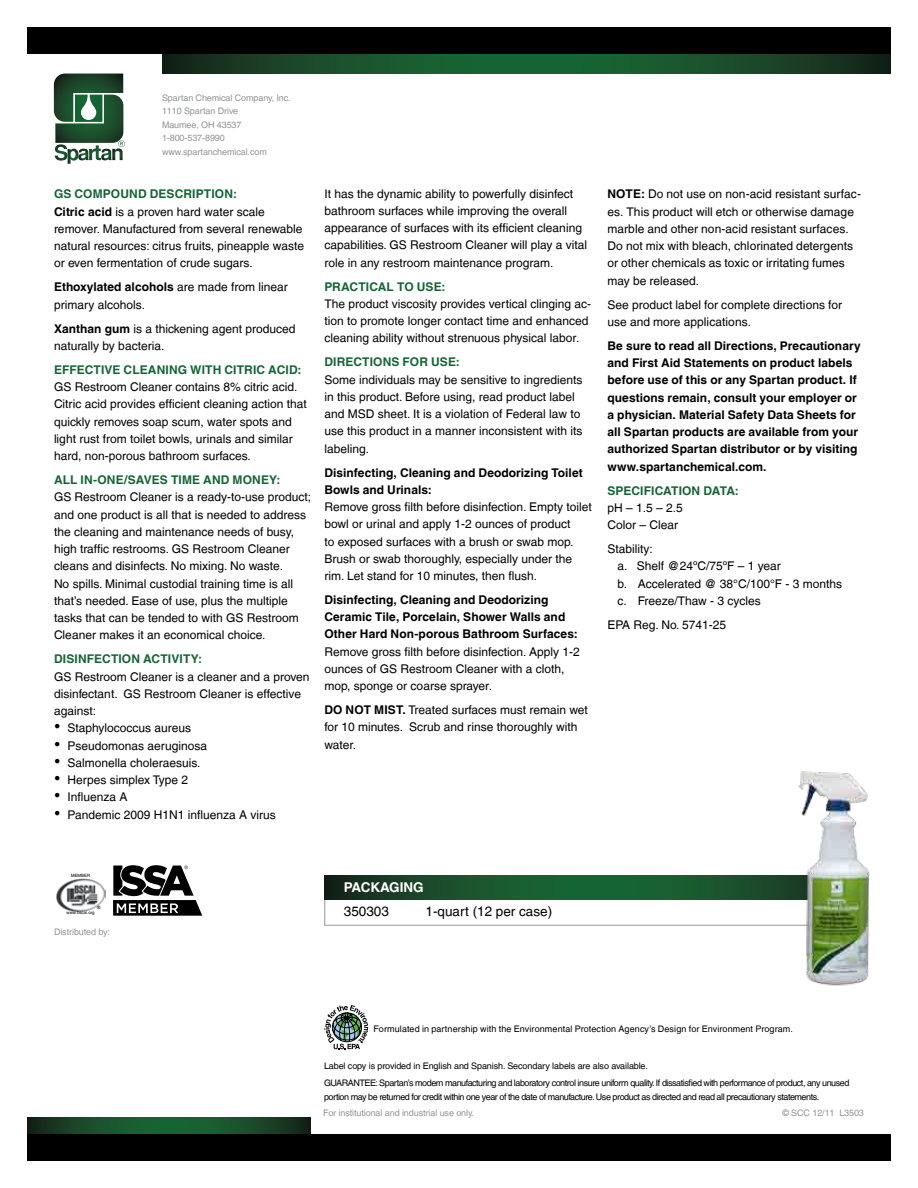
<style>
.page{position:relative;width:918px;height:1188px;background:#fff}
.page>*{position:absolute;margin:0;border:0;box-sizing:border-box;transform-origin:0 0}
.t1{font:13.5px "Helvetica LT";color:#000}
.t2{font:700 13.5px "Helvetica LT";color:#fff}
.t3{font:12px/17.2px "Helvetica LT";color:#000}
.t4{font:700 12px/17.2px "Helvetica LT";letter-spacing:.005em;color:#000}
.t5{font:700 12px "Helvetica LT";letter-spacing:.01em;color:#156434}
.t6{font:9px/16.6px "Helvetica LT";letter-spacing:-.05em;color:#000}
.t7{font:9px/13.5px "Helvetica LT";letter-spacing:-.01em;color:#929496}
.t8{font:9px "Helvetica LT";letter-spacing:.01em;color:#000}
.t9{font:4.35px "Helvetica LT";color:#000}
.s1{font-weight:700;color:#156434}
.s2{font-weight:700}
.s3{font-family:"Times New Roman";font-size:18px}
</style>
<div class="page">
<svg style="left:27px;top:1118px;width:283px;height:16px;background:#184b2a"></svg>
<svg style="left:162px;top:54px;width:729px;height:20px;background:#184c2a"></svg>
<div style="left:27px;top:27px;width:864px;height:27px;background:#000"></div>
<div style="left:27px;top:1134px;width:864px;height:27px;background:#000"></div>
<div style="left:324px;top:895px;width:542px;height:31px;border:1px solid #929496"></div>
<svg style="left:324px;top:875px;width:449px;height:25px;background:#18512c"></svg>
<svg style="left:54px;top:74px;width:71px;height:90px"></svg>
<svg style="left:113px;top:865px;width:89px;height:51px"></svg>
<img style="left:56px;top:878px;width:49px;height:34px">
<img style="left:773px;top:771px;width:97px;height:215px">
<svg style="left:324px;top:1005px;width:44px;height:44px"></svg>
<p class="t7" style="left:162px;top:91px;width:128px">Spartan Chemical Company, Inc.<br>1110 Spartan Drive<br>Maumee, OH 43537<br>1-800-537-8990 www.spartanchemical.com</p>
<p class="t3" style="left:54px;top:186px;width:252px"><span class="s1">GS COMPOUND DESCRIPTION:<br></span><span class="s2">Citric acid</span> is a proven hard water scale remover. Manufactured from several renewable natural resources: citrus fruits, pineapple waste or even fermentation of crude sugars.</p>
<p class="t3" style="left:54px;top:278px;width:235px"><span class="s2">Ethoxylated alcohols</span> are made from linear primary alcohols.</p>
<p class="t3" style="left:54px;top:320px;width:243px"><span class="s2">Xanthan gum</span> is a thickening agent produced naturally by bacteria.</p>
<p class="t5" style="left:54px;top:362px;width:249px">EFFECTIVE CLEANING WITH CITRIC ACID:</p>
<p class="t3" style="left:54px;top:378px;width:254px">GS Restroom Cleaner contains 8% citric acid.<br>Citric acid provides efficient cleaning action that quickly removes soap scum, water spots and light rust from toilet bowls, urinals and similar hard, non-porous bathroom surfaces.</p>
<p class="t5" style="left:54px;top:473px;width:228px">ALL IN-ONE/SAVES TIME AND MONEY:</p>
<p class="t3" style="left:54px;top:488px;width:259px">GS Restroom Cleaner is a ready-to-use product; and one product is all that is needed to address the cleaning and maintenance needs of busy, high traffic restrooms. GS Restroom Cleaner cleans and disinfects. No mixing. No waste.<br>No spills. Minimal custodial training time is all that’s needed. Ease of use, plus the multiple tasks that can be tended to with GS Restroom Cleaner makes it an economical choice.</p>
<p class="t5" style="left:54px;top:652px;width:150px">DISINFECTION ACTIVITY:</p>
<p class="t3" style="left:54px;top:668px;width:257px">GS Restroom Cleaner is a cleaner and a proven disinfectant. GS Restroom Cleaner is effective against:</p>
<p class="t3" style="left:54px;top:720px;width:139px"><span class="s3">•</span> Staphylococcus aureus</p>
<p class="t3" style="left:54px;top:737px;width:155px"><span class="s3">•</span> Pseudomonas aeruginosa</p>
<p class="t3" style="left:54px;top:754px;width:148px"><span class="s3">•</span> Salmonella choleraesuis.</p>
<p class="t3" style="left:54px;top:771px;width:136px"><span class="s3">•</span> Herpes simplex Type 2</p>
<p class="t3" style="left:54px;top:789px;width:75px"><span class="s3">•</span> Influenza A</p>
<p class="t3" style="left:54px;top:806px;width:223px"><span class="s3">•</span> Pandemic 2009 H1N1 influenza A virus</p>
<p class="t3" style="left:324px;top:185px;width:264px">It has the dynamic ability to powerfully disinfect bathroom surfaces while improving the overall appearance of surfaces with its efficient cleaning capabilities. GS Restroom Cleaner will play a vital role in any restroom maintenance program.</p>
<p class="t5" style="left:324px;top:279px;width:123px">PRACTICAL TO USE:</p>
<p class="t3" style="left:324px;top:295px;width:268px">The product viscosity provides vertical clinging ac&shy;tion to promote longer contact time and enhanced cleaning ability without strenuous physical labor.</p>
<p class="t5" style="left:324px;top:355px;width:137px">DIRECTIONS FOR USE:</p>
<p class="t3" style="left:324px;top:371px;width:260px">Some individuals may be sensitive to ingredients in this product. Before using, read product label and MSD sheet. It is a violation of Federal law to use this product in a manner inconsistent with its labeling.</p>
<p class="t4" style="left:324px;top:464px;width:260px">Disinfecting, Cleaning and Deodorizing Toilet<br>Bowls and Urinals:</p>
<p class="t3" style="left:324px;top:498px;width:269px">Remove gross filth before disinfection. Empty toilet bowl or urinal and apply 1-2 ounces of product<br>to exposed surfaces with a brush or swab mop.<br>Brush or swab thoroughly, especially under the rim. Let stand for 10 minutes, then flush.</p>
<p class="t4" style="left:324px;top:591px;width:255px">Disinfecting, Cleaning and Deodorizing<br>Ceramic Tile, Porcelain, Shower Walls and<br>Other Hard Non-porous Bathroom Surfaces:</p>
<p class="t3" style="left:324px;top:643px;width:257px">Remove gross filth before disinfection. Apply 1-2 ounces of GS Restroom Cleaner with a cloth, mop, sponge or coarse sprayer.</p>
<p class="t3" style="left:324px;top:701px;width:265px"><span class="s2">DO NOT MIST.</span> Treated surfaces must remain wet for 10 minutes. Scrub and rinse thoroughly with water.</p>
<p class="t3" style="left:608px;top:186px;width:255px"><span class="s2">NOTE:</span> Do not use on non-acid resistant surfac&shy;es. This product will etch or otherwise damage marble and other non-acid resistant surfaces.<br>Do not mix with bleach, chlorinated detergents or other chemicals as toxic or irritating fumes may be released.</p>
<p class="t3" style="left:608px;top:296px;width:236px">See product label for complete directions for use and more applications.</p>
<p class="t4" style="left:608px;top:337px;width:255px">Be sure to read all Directions, Precautionary and First Aid Statements on product labels before use of this or any Spartan product. If questions remain, consult your employer or a physician. Material Safety Data Sheets for all Spartan products are available from your authorized Spartan distributor or by visiting www.spartanchemical.com.</p>
<p class="t5" style="left:608px;top:483px;width:133px">SPECIFICATION DATA:</p>
<p class="t3" style="left:608px;top:499px;width:77px">pH – 1.5 – 2.5<br>Color – Clear</p>
<p class="t3" style="left:618px;top:540px;width:226px;text-indent:-10px">Stability:<br>a. Shelf @24ºC/75ºF – 1 year<br>b. Accelerated @ 38°C/100°F - 3 months c. Freeze/Thaw - 3 cycles</p>
<p class="t3" style="left:608px;top:616px;width:120px">EPA Reg. No. 5741-25</p>
<p class="t9" style="left:71px;top:873px;width:21px">MEMBER</p>
<p class="t9" style="left:67px;top:910px;width:30px">www.bscai.org</p>
<p class="t9" style="left:97px;top:905px;width:5px">®</p>
<p class="t7" style="left:54px;top:925px;width:58px">Distributed by:</p>
<p class="t2" style="left:344px;top:879px;width:81px">PACKAGING</p>
<p class="t1" style="left:344px;top:904px;width:47px">350303</p>
<p class="t1" style="left:426px;top:903px;width:128px">1-quart (12 per case)</p>
<p class="t8" style="left:374px;top:1024px;width:421px">Formulated in partnership with the Environmental Protection Agency’s Design for Environment Program.</p>
<p class="t6" style="left:324px;top:1058px;width:527px">Label copy is provided in English and Spanish. Secondary labels are also available.<br>GUARANTEE: Spartan’s modern manufacturing and laboratory control insure uniform quality. If dissatisfied with performance of product, any unused</p>
<p class="t6" style="left:324px;top:1088px;width:497px">portion may be returned for credit within one year of the date of manufacture. Use product as directed and read all precautionary statements.</p>
<p class="t7" style="left:323px;top:1107px;width:152px">For institutional and industrial use only.</p>
<p class="t7" style="left:782px;top:1107px;width:83px">© SCC 12/11 L3503</p>
</div>
